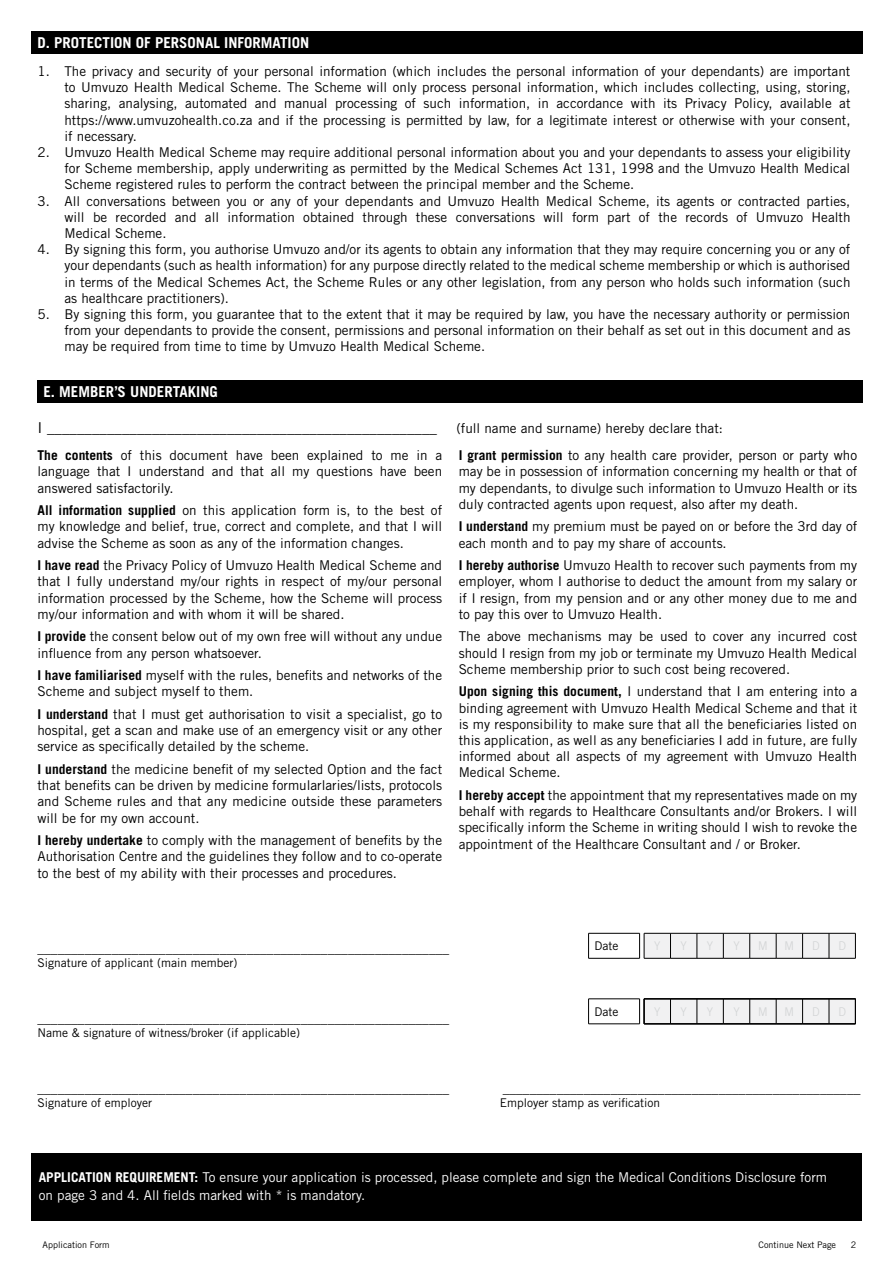
<style>
.page{position:relative;width:893px;height:1263px;background:#fff}
.page>*{position:absolute;margin:0;border:0;box-sizing:border-box;transform-origin:0 0}
.t1{font:700 15px "Trade Gothic LT Std";color:#fff}
.t2{font:15px "Trade Gothic LT Std";color:#000}
.t3{font:13.5px/16.2px "Trade Gothic LT Std";color:#000;text-align:justify}
.t4{font:13.5px/18px "Trade Gothic LT Std";color:#fff}
.t5{font:12px "Trade Gothic LT Std";color:#000}
.t6{font:300 12px "Trade Gothic LT Std";color:#d1d3d4;scale:.95 1}
.t7{font:9px "Trade Gothic LT Std";color:#000}
.s1{font-weight:700}
</style>
<div class="page">
<div style="left:31px;top:1153px;width:831px;height:67px;background:#000"></div>
<div style="left:31px;top:31px;width:831px;height:23px;background:#000"></div>
<div style="left:37px;top:380px;width:825px;height:22px;background:#000"></div>
<hr style="left:589px;top:933px;width:51px;height:1px;background:#000">
<svg style="left:588px;top:933px;width:1px;height:25px"></svg>
<hr style="left:589px;top:958px;width:51px;height:1px;background:#000">
<svg style="left:639px;top:933px;width:217px;height:26px"></svg>
<hr style="left:589px;top:998px;width:51px;height:1px;background:#000">
<svg style="left:588px;top:999px;width:1px;height:25px"></svg>
<hr style="left:589px;top:1023px;width:51px;height:1px;background:#000">
<svg style="left:639px;top:998px;width:217px;height:26px"></svg>
<p class="t1" style="left:37px;top:34px;width:273px">D. PROTECTION OF PERSONAL INFORMATION</p>
<p class="t3" style="left:64px;top:63px;width:787px;text-indent:-27px">1. The privacy and security of your personal information (which includes the personal information of your dependants) are important to Umvuzo Health Medical Scheme. The Scheme will only process personal information, which includes collecting, using, storing, sharing, analysing, automated and manual processing of such information, in accordance with its Privacy Policy, available at https://www.umvuzohealth.co.za and if the processing is permitted by law, for a legitimate interest or otherwise with your consent, if necessary.</p>
<p class="t3" style="left:64px;top:144px;width:787px;text-indent:-27px">2. Umvuzo Health Medical Scheme may require additional personal information about you and your dependants to assess your eligibility for Scheme membership, apply underwriting as permitted by the Medical Schemes Act 131, 1998 and the Umvuzo Health Medical Scheme registered rules to perform the contract between the principal member and the Scheme.</p>
<p class="t3" style="left:64px;top:193px;width:787px;text-indent:-27px">3. All conversations between you or any of your dependants and Umvuzo Health Medical Scheme, its agents or contracted parties, will be recorded and all information obtained through these conversations will form part of the records of Umvuzo Health Medical Scheme.</p>
<p class="t3" style="left:64px;top:241px;width:787px;text-indent:-27px">4. By signing this form, you authorise Umvuzo and/or its agents to obtain any information that they may require concerning you or any of your dependants (such as health information) for any purpose directly related to the medical scheme membership or which is authorised in terms of the Medical Schemes Act, the Scheme Rules or any other legislation, from any person who holds such information (such as healthcare practitioners).</p>
<p class="t3" style="left:64px;top:306px;width:787px;text-indent:-27px">5. By signing this form, you guarantee that to the extent that it may be required by law, you have the necessary authority or permission from your dependants to provide the consent, permissions and personal information on their behalf as set out in this document and as may be required from time to time by Umvuzo Health Medical Scheme.</p>
<p class="t1" style="left:43px;top:382px;width:176px">E. MEMBER’S UNDERTAKING</p>
<p class="t2" style="left:37px;top:418px;width:401px">I ____________________________________________________</p>
<p class="t3" style="left:456px;top:419px;width:268px">(full name and surname) hereby declare that:</p>
<p class="t3" style="left:37px;top:447px;width:406px"><span class="s1">The contents</span> of this document have been explained to me in a language that I understand and that all my questions have been answered satisfactorily.</p>
<p class="t3" style="left:37px;top:502px;width:406px"><span class="s1">All information supplied</span> on this application form is, to the best of my knowledge and belief, true, correct and complete, and that I will advise the Scheme as soon as any of the information changes.</p>
<p class="t3" style="left:37px;top:557px;width:406px"><span class="s1">I have read</span> the Privacy Policy of Umvuzo Health Medical Scheme and that I fully understand my/our rights in respect of my/our personal information processed by the Scheme, how the Scheme will process my/our information and with whom it will be shared.</p>
<p class="t3" style="left:37px;top:628px;width:406px"><span class="s1">I provide</span> the consent below out of my own free will without any undue influence from any person whatsoever.</p>
<p class="t3" style="left:37px;top:667px;width:406px"><span class="s1">I have familiarised</span> myself with the rules, benefits and networks of the<br>Scheme and subject myself to them.</p>
<p class="t3" style="left:37px;top:706px;width:406px"><span class="s1">I understand</span> that I must get authorisation to visit a specialist, go to hospital, get a scan and make use of an emergency visit or any other service as specifically detailed by the scheme.</p>
<p class="t3" style="left:37px;top:761px;width:406px"><span class="s1">I understand</span> the medicine benefit of my selected Option and the fact that benefits can be driven by medicine formularlaries/lists, protocols and Scheme rules and that any medicine outside these parameters will be for my own account.</p>
<p class="t3" style="left:37px;top:832px;width:406px"><span class="s1">I hereby undertake</span> to comply with the management of benefits by the Authorisation Centre and the guidelines they follow and to co-operate to the best of my ability with their processes and procedures.</p>
<p class="t3" style="left:459px;top:447px;width:400px"><span class="s1">I grant permission</span> to any health care provider, person or party who may be in possession of information concerning my health or that of my dependants, to divulge such information to Umvuzo Health or its duly contracted agents upon request, also after my death.</p>
<p class="t3" style="left:459px;top:518px;width:400px"><span class="s1">I understand</span> my premium must be payed on or before the 3rd day of each month and to pay my share of accounts.</p>
<p class="t3" style="left:459px;top:557px;width:400px"><span class="s1">I hereby authorise</span> Umvuzo Health to recover such payments from my employer, whom I authorise to deduct the amount from my salary or if I resign, from my pension and or any other money due to me and to pay this over to Umvuzo Health.</p>
<p class="t3" style="left:459px;top:628px;width:400px">The above mechanisms may be used to cover any incurred cost should I resign from my job or terminate my Umvuzo Health Medical Scheme membership prior to such cost being recovered.</p>
<p class="t3" style="left:459px;top:683px;width:400px"><span class="s1">Upon signing this document,</span> I understand that I am entering into a binding agreement with Umvuzo Health Medical Scheme and that it is my responsibility to make sure that all the beneficiaries listed on this application, as well as any beneficiaries I add in future, are fully informed about all aspects of my agreement with Umvuzo Health Medical Scheme.</p>
<p class="t3" style="left:459px;top:787px;width:400px"><span class="s1">I hereby accept</span> the appointment that my representatives made on my behalf with regards to Healthcare Consultants and/or Brokers. I will specifically inform the Scheme in writing should I wish to revoke the appointment of the Healthcare Consultant and / or Broker.</p>
<p class="t3" style="left:37px;top:940px;width:413px">_____________________________________________________________</p>
<p class="t5" style="left:37px;top:956px;width:201px">Signature of applicant (main member)</p>
<p class="t3" style="left:37px;top:1010px;width:413px">_____________________________________________________________</p>
<p class="t5" style="left:37px;top:1026px;width:264px">Name &amp; signature of witness/broker (if applicable)</p>
<p class="t3" style="left:37px;top:1079px;width:413px">_____________________________________________________________</p>
<p class="t5" style="left:37px;top:1095px;width:116px">Signature of employer</p>
<p class="t5" style="left:595px;top:938px;width:25px">Date</p>
<p class="t6" style="left:680px;top:939px;width:8px">Y</p>
<p class="t6" style="left:733px;top:939px;width:8px">Y</p>
<p class="t6" style="left:758px;top:939px;width:12px">M</p>
<p class="t6" style="left:785px;top:939px;width:12px">M</p>
<p class="t6" style="left:812px;top:939px;width:10px">D</p>
<p class="t6" style="left:838px;top:939px;width:10px">D</p>
<p class="t5" style="left:595px;top:1004px;width:25px">Date</p>
<p class="t6" style="left:680px;top:1004px;width:8px">Y</p>
<p class="t6" style="left:733px;top:1004px;width:8px">Y</p>
<p class="t6" style="left:758px;top:1004px;width:12px">M</p>
<p class="t6" style="left:785px;top:1004px;width:12px">M</p>
<p class="t6" style="left:812px;top:1004px;width:10px">D</p>
<p class="t6" style="left:838px;top:1004px;width:10px">D</p>
<p class="t3" style="left:503px;top:1079px;width:359px">_____________________________________________________</p>
<p class="t5" style="left:500px;top:1095px;width:162px">Employer stamp as verification</p>
<p class="t4" style="left:39px;top:1168px;width:790px"><span class="s1">APPLICATION REQUIREMENT:</span> To ensure your application is processed, please complete and sign the Medical Conditions Disclosure form on page 3 and 4. All fields marked with * is mandatory.</p>
<p class="t7" style="left:43px;top:1239px;width:69px">Application Form</p>
<p class="t7" style="left:851px;top:1239px;width:7px">2</p>
<p class="t7" style="left:759px;top:1239px;width:79px">Continue Next Page</p>
</div>
